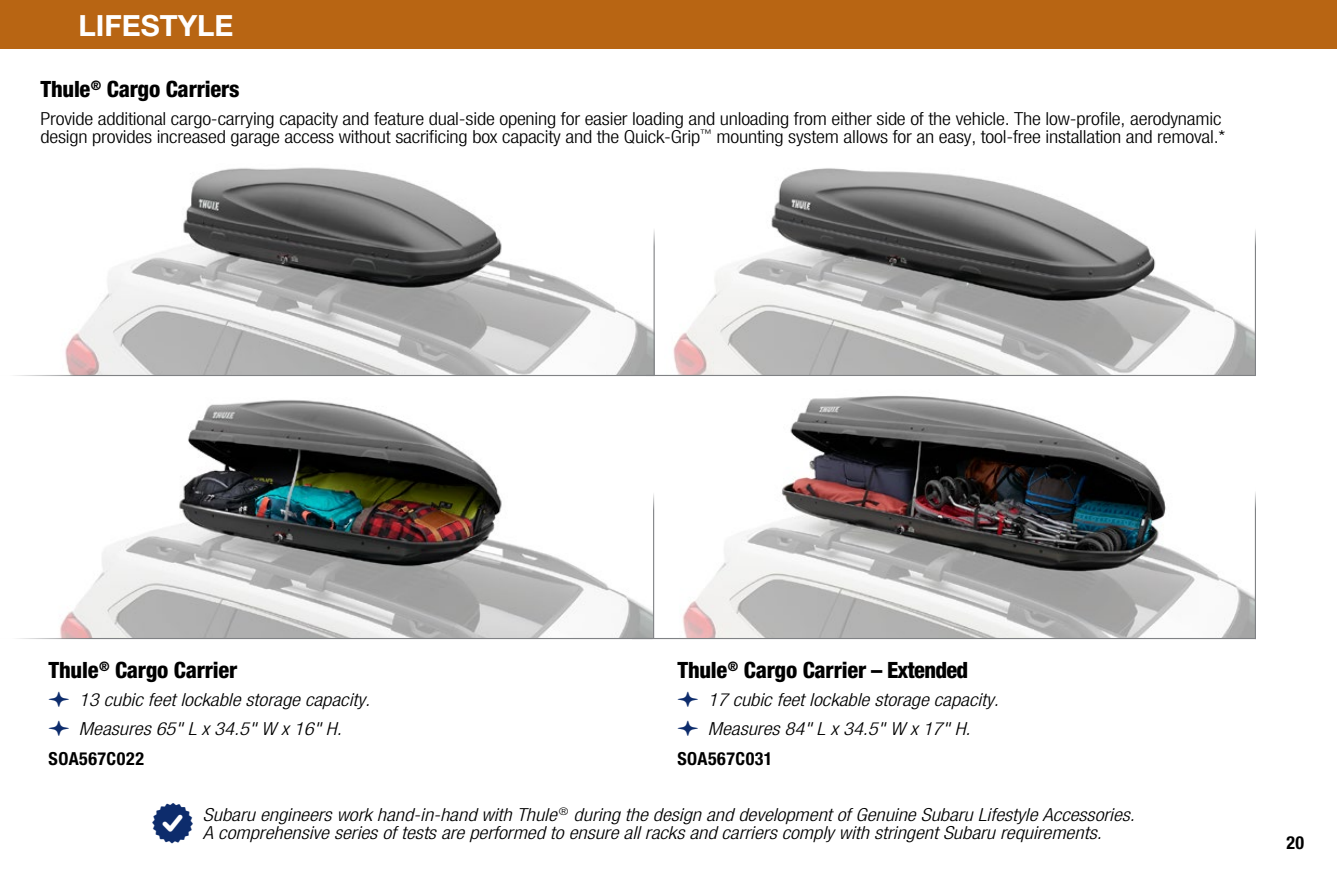
<style>
.page{position:relative;width:1337px;height:891px;background:#fff}
.page>*{position:absolute;margin:0;border:0;box-sizing:border-box;transform-origin:0 0}
.t1{font:700 29.25px "Helvetica Neue LT Pro";color:#fff}
.t2{font:800 condensed 22.5px "Helvetica Neue LT Pro";letter-spacing:-.01em;color:#000}
.t3{font:italic 300 condensed 18px/28.1px "Helvetica Neue LT Pro";color:#000;scale:1.15 1}
.t4{font:300 condensed 18px/18px "Helvetica Neue LT Pro";letter-spacing:-.01em;color:#000;scale:1.15 1}
.t5{font:700 condensed 18px "Helvetica Neue LT Pro";letter-spacing:.03em;color:#000}
</style>
<div class="page">
<div style="left:0;top:0;width:1336px;height:49px;background:#b86513"></div>
<img style="left:665px;top:168px;width:589px;height:207px">
<img style="left:682px;top:395px;width:572px;height:243px">
<img style="left:65px;top:167px;width:588px;height:208px">
<img style="left:60px;top:400px;width:593px;height:238px">
<hr style="left:0;top:375px;width:654px;height:1px;background:#808285">
<hr style="left:0;top:638px;width:652px;height:1px;background:#808285">
<hr style="left:632px;top:638px;width:624px;height:1px;background:#808285">
<hr style="left:1254px;top:225px;width:2px;height:151px;background:#808285">
<hr style="left:653px;top:224px;width:1px;height:152px;background:#808285">
<hr style="left:653px;top:489px;width:1px;height:150px;background:#808285">
<hr style="left:1254px;top:487px;width:2px;height:152px;background:#808285">
<hr style="left:646px;top:375px;width:609px;height:1px;background:#808285">
<h1 class="t1" style="left:79px;top:7px;width:156px">LIFESTYLE</h1>
<p class="t2" style="left:40px;top:75px;width:201px">Thule<sup>®</sup> Cargo Carriers</p>
<p class="t4" style="left:40px;top:110px;width:1031px">Provide additional cargo-carrying capacity and feature dual-side opening for easier loading and unloading from either side of the vehicle. The low-profile, aerodynamic design provides increased garage access without sacrificing box capacity and the Quick-Grip<sup>™</sup> mounting system allows for an easy, tool-free installation and removal.*</p>
<p class="t2" style="left:49px;top:657px;width:190px">Thule<sup>®</sup> Cargo Carrier</p>
<p class="t3" style="left:79px;top:686px;width:255px">13 cubic feet lockable storage capacity.<br>Measures 65" L x 34.5" W x 16" H.</p>
<p class="t5" style="left:49px;top:748px;width:97px">SOA567C022</p>
<p class="t2" style="left:677px;top:657px;width:292px">Thule<sup>®</sup> Cargo Carrier – Extended</p>
<p class="t3" style="left:708px;top:686px;width:255px">17 cubic feet lockable storage capacity.<br>Measures 84" L x 34.5" W x 17" H.</p>
<p class="t5" style="left:677px;top:748px;width:97px">SOA567C031</p>
<p class="t3" style="left:203px;top:806px;width:812px;line-height:18px">Subaru engineers work hand-in-hand with Thule <sup>®</sup> during the design and development of Genuine Subaru Lifestyle Accessories.<br>A comprehensive series of tests are performed to ensure all racks and carriers comply with stringent Subaru requirements.</p>
<p class="t5" style="left:1286px;top:832px;width:19px">20</p>
</div>
